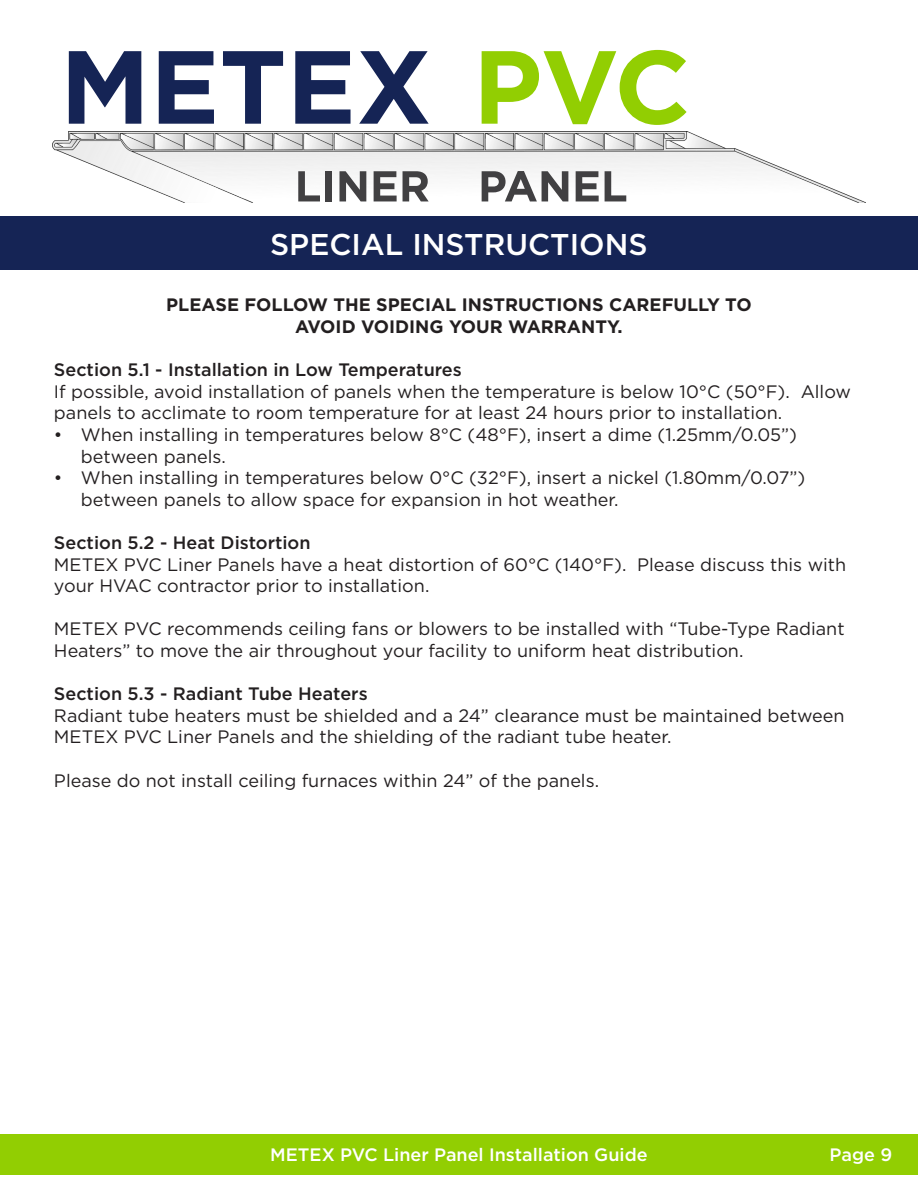
<style>
.page{position:relative;width:918px;height:1188px;background:#fff}
.page>*{position:absolute;margin:0;border:0;box-sizing:border-box;transform-origin:0 0}
.t1{font:500 30px "Gotham";color:#fff}
.t2{font:18px/21.6px "Gotham";color:#231f20}
.t3{font:500 18px "Gotham";color:#231f20}
.t4{font:700 18px/21.6px "Gotham";color:#231f20;text-align:center}
.t5{font:500 18px "Gotham";color:#fff}
</style>
<div class="page">
<div style="left:0;top:216px;width:918px;height:54px;background:#152455"></div>
<div style="left:0;top:1134px;width:918px;height:40px;background:#92ce02"></div>
<img style="left:52px;top:132px;width:813px;height:70px">
<svg style="left:69px;top:51px;width:72px;height:73px"></svg>
<svg style="left:159px;top:51px;width:55px;height:73px"></svg>
<svg style="left:223px;top:51px;width:60px;height:73px"></svg>
<svg style="left:295px;top:51px;width:56px;height:73px"></svg>
<svg style="left:359px;top:51px;width:70px;height:73px"></svg>
<svg style="left:482px;top:50px;width:205px;height:75px"></svg>
<svg style="left:298px;top:171px;width:22px;height:30px"></svg>
<div style="left:325px;top:171px;width:7px;height:30px;background:#414042"></div>
<svg style="left:340px;top:171px;width:26px;height:30px"></svg>
<svg style="left:374px;top:171px;width:23px;height:30px"></svg>
<svg style="left:403px;top:171px;width:26px;height:30px"></svg>
<svg style="left:482px;top:171px;width:86px;height:30px"></svg>
<svg style="left:576px;top:171px;width:23px;height:30px"></svg>
<svg style="left:605px;top:171px;width:21px;height:30px"></svg>
<h1 class="t1" style="left:270px;top:225px;width:379px">SPECIAL INSTRUCTIONS</h1>
<p class="t4" style="left:166px;top:294px;width:587px">PLEASE FOLLOW THE SPECIAL INSTRUCTIONS CAREFULLY TO<br>AVOID VOIDING YOUR WARRANTY.</p>
<p class="t3" style="left:54px;top:358px;width:409px">Section 5.1 - Installation in Low Temperatures</p>
<p class="t2" style="left:54px;top:380px;width:799px">If possible, avoid installation of panels when the temperature is below 10°C (50°F). Allow panels to acclimate to room temperature for at least 24 hours prior to installation.</p>
<p class="t2" style="left:81px;top:423px;width:718px;text-indent:-27px">• When installing in temperatures below 8°C (48°F), insert a dime (1.25mm/0.05”) between panels.</p>
<p class="t2" style="left:81px;top:467px;width:726px;text-indent:-27px">• When installing in temperatures below 0°C (32°F), insert a nickel (1.80mm/0.07”) between panels to allow space for expansion in hot weather.</p>
<p class="t3" style="left:54px;top:531px;width:258px">Section 5.2 - Heat Distortion</p>
<p class="t2" style="left:54px;top:553px;width:794px">METEX PVC Liner Panels have a heat distortion of 60°C (140°F). Please discuss this with your HVAC contractor prior to installation.</p>
<p class="t2" style="left:54px;top:618px;width:792px">METEX PVC recommends ceiling fans or blowers to be installed with “Tube-Type Radiant<br>Heaters” to move the air throughout your facility to uniform heat distribution.</p>
<p class="t3" style="left:54px;top:682px;width:315px">Section 5.3 - Radiant Tube Heaters</p>
<p class="t2" style="left:54px;top:704px;width:792px">Radiant tube heaters must be shielded and a 24” clearance must be maintained between<br>METEX PVC Liner Panels and the shielding of the radiant tube heater.</p>
<p class="t2" style="left:54px;top:769px;width:547px">Please do not install ceiling furnaces within 24” of the panels.</p>
<p class="t5" style="left:270px;top:1143px;width:379px">METEX PVC Liner Panel Installation Guide</p>
<p class="t5" style="left:830px;top:1143px;width:64px">Page 9</p>
</div>
